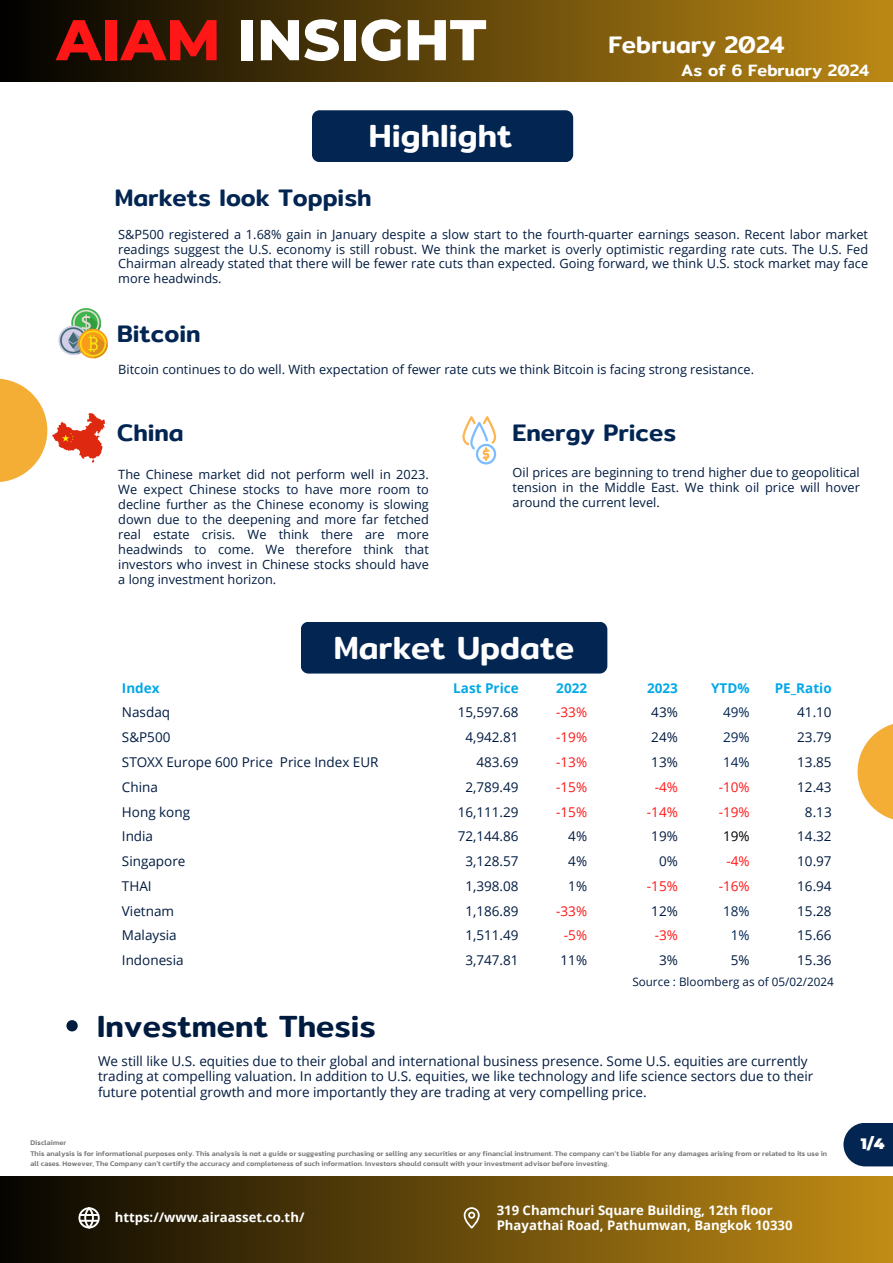
<style>
.page{position:relative;width:893px;height:1263px;background:#fff}
.page>*{position:absolute;margin:0;border:0;box-sizing:border-box;transform-origin:0 0}
.t1{font:800 57.3px "Montserrat";color:#fff}
.t2{font:500 32.1px "Mitr";color:#fff}
.t3{font:500 30.75px "Mitr";color:#001b40}
.t4{font:500 24px "Mitr";color:#032552}
.t5{font:500 24px "Mitr";color:#fff}
.t6{font:500 16.5px "Mitr";color:#fff}
.t7{font:900 15px "Montserrat";color:#fff}
.t8{font:13.5px/15.8px "Open Sans";color:#001b40}
.t9{font:13.5px "Open Sans";color:#ff1616}
.t10{font:700 13.5px "Open Sans";color:#03a8e8}
.t11{font:13.5px "Open Sans";color:#032552}
.t12{font:13.5px "Open Sans";color:#000}
.t13{font:700 13.2px/15.3px "Open Sans";color:#fff}
.t14{font:12.75px/14.9px "Open Sans";color:#001b40;text-align:justify}
.t15{font:11.7px "Open Sans";color:#001b40}
.t16{font:500 7.2px/10.9px "Kanit";letter-spacing:.01em;color:#737373}
.s1{color:#ff1616}
</style>
<div class="page">
<div style="left:0;top:1176px;width:892px;height:86px;background:linear-gradient(to right,#060501,#c18c15)"></div>
<svg style="left:463px;top:1206px;width:16px;height:22px"></svg>
<svg style="left:78px;top:1206px;width:22px;height:22px"></svg>
<svg style="left:857px;top:724px;width:35px;height:95px"></svg>
<div style="left:0;top:0;width:892px;height:82px;background:linear-gradient(to right,#010000,#bb8815)"></div>
<div style="left:312px;top:110px;width:261px;height:52px;background:#032552;border-radius:8px"></div>
<div style="left:843px;top:1122px;width:49px;height:44px;background:#032552"></div>
<svg style="left:71px;top:308px;width:30px;height:29px"></svg>
<svg style="left:58px;top:310px;width:50px;height:48px"></svg>
<svg style="left:462px;top:416px;width:34px;height:48px"></svg>
<div style="left:301px;top:621px;width:306px;height:52px;background:#032552;border-radius:8px"></div>
<svg style="left:0;top:378px;width:105px;height:104px"></svg>
<svg style="left:66px;top:1020px;width:12px;height:11px"></svg>
<p class="t1" style="left:56px;top:5px;width:431px"><span class="s1">AIAM</span> INSIGHT</p>
<p class="t2" style="left:369px;top:110px;width:145px">Highlight</p>
<p class="t4" style="left:115px;top:178px;width:258px">Markets look Toppish</p>
<p class="t5" style="left:608px;top:26px;width:178px">February 2024</p>
<p class="t6" style="left:681px;top:57px;width:189px">As of 6 February 2024</p>
<p class="t14" style="left:118px;top:226px;width:751px">S&amp;P500 registered a 1.68% gain in January despite a slow start to the fourth-quarter earnings season. Recent labor market readings suggest the U.S. economy is still robust. We think the market is overly optimistic regarding rate cuts. The U.S. Fed Chairman already stated that there will be fewer rate cuts than expected. Going forward, we think U.S. stock market may face more headwinds.</p>
<p class="t4" style="left:117px;top:314px;width:85px">Bitcoin</p>
<p class="t14" style="left:118px;top:361px;width:637px">Bitcoin continues to do well. With expectation of fewer rate cuts we think Bitcoin is facing strong resistance.</p>
<p class="t4" style="left:117px;top:413px;width:68px">China</p>
<p class="t14" style="left:118px;top:467px;width:312px">The Chinese market did not perform well in 2023.<br>We expect Chinese stocks to have more room to decline further as the Chinese economy is slowing down due to the deepening and more far fetched real estate crisis. We think there are more headwinds to come. We therefore think that investors who invest in Chinese stocks should have a long investment horizon.</p>
<p class="t4" style="left:512px;top:413px;width:165px">Energy Prices</p>
<p class="t14" style="left:512px;top:464px;width:349px">Oil prices are beginning to trend higher due to geopolitical tension in the Middle East. We think oil price will hover around the current level.</p>
<p class="t2" style="left:333px;top:621px;width:242px">Market Update</p>
<h1 class="t10" style="left:122px;top:678px;width:39px">Index</h1>
<h4 class="t10" style="left:453px;top:678px;width:67px">Last Price</h4>
<p class="t10" style="left:556px;top:678px;width:32px">2022</p>
<h2 class="t10" style="left:647px;top:678px;width:32px">2023</h2>
<p class="t10" style="left:711px;top:678px;width:40px">YTD%</p>
<p class="t10" style="left:774px;top:678px;width:58px">PE_Ratio</p>
<p class="t8" style="left:122px;top:704px;width:50px">Nasdaq</p>
<p class="t8" style="left:457px;top:704px;width:62px">15,597.68</p>
<p class="t9" style="left:556px;top:703px;width:32px">-33%</p>
<p class="t8" style="left:651px;top:704px;width:28px">43%</p>
<p class="t11" style="left:723px;top:703px;width:28px">49%</p>
<p class="t8" style="left:797px;top:704px;width:36px">41.10</p>
<p class="t8" style="left:122px;top:729px;width:50px">S&amp;P500</p>
<p class="t8" style="left:465px;top:729px;width:55px">4,942.81</p>
<p class="t9" style="left:556px;top:727px;width:32px">-19%</p>
<p class="t8" style="left:651px;top:729px;width:28px">24%</p>
<h2 class="t11" style="left:723px;top:727px;width:28px">29%</h2>
<p class="t8" style="left:797px;top:729px;width:36px">23.79</p>
<p class="t8" style="left:122px;top:753px;width:258px">STOXX Europe 600 Price Price Index EUR</p>
<p class="t8" style="left:476px;top:753px;width:44px">483.69</p>
<p class="t9" style="left:556px;top:752px;width:32px">-13%</p>
<p class="t8" style="left:651px;top:753px;width:28px">13%</p>
<p class="t11" style="left:723px;top:752px;width:28px">14%</p>
<p class="t8" style="left:797px;top:753px;width:36px">13.85</p>
<p class="t8" style="left:122px;top:778px;width:37px">China</p>
<p class="t8" style="left:465px;top:778px;width:55px">2,789.49</p>
<p class="t9" style="left:556px;top:777px;width:32px">-15%</p>
<p class="t9" style="left:654px;top:777px;width:25px">-4%</p>
<p class="t9" style="left:718px;top:777px;width:32px">-10%</p>
<p class="t8" style="left:797px;top:778px;width:36px">12.43</p>
<p class="t8" style="left:122px;top:803px;width:70px">Hong kong</p>
<p class="t8" style="left:457px;top:803px;width:62px">16,111.29</p>
<p class="t9" style="left:556px;top:802px;width:32px">-15%</p>
<p class="t9" style="left:647px;top:802px;width:32px">-14%</p>
<p class="t9" style="left:718px;top:802px;width:32px">-19%</p>
<p class="t8" style="left:804px;top:803px;width:28px">8.13</p>
<p class="t8" style="left:122px;top:828px;width:33px">India</p>
<p class="t8" style="left:457px;top:828px;width:62px">72,144.86</p>
<p class="t8" style="left:568px;top:828px;width:20px">4%</p>
<p class="t8" style="left:651px;top:828px;width:28px">19%</p>
<p class="t12" style="left:723px;top:826px;width:28px">19%</p>
<p class="t8" style="left:797px;top:828px;width:36px">14.32</p>
<p class="t8" style="left:122px;top:852px;width:65px">Singapore</p>
<p class="t8" style="left:465px;top:852px;width:55px">3,128.57</p>
<p class="t8" style="left:568px;top:852px;width:20px">4%</p>
<p class="t8" style="left:659px;top:852px;width:20px">0%</p>
<p class="t9" style="left:726px;top:851px;width:25px">-4%</p>
<p class="t8" style="left:797px;top:852px;width:36px">10.97</p>
<p class="t8" style="left:122px;top:877px;width:31px">THAI</p>
<p class="t8" style="left:465px;top:877px;width:55px">1,398.08</p>
<p class="t8" style="left:568px;top:877px;width:20px">1%</p>
<p class="t9" style="left:647px;top:876px;width:32px">-15%</p>
<p class="t9" style="left:718px;top:876px;width:32px">-16%</p>
<p class="t8" style="left:797px;top:877px;width:36px">16.94</p>
<p class="t8" style="left:122px;top:902px;width:54px">Vietnam</p>
<p class="t8" style="left:465px;top:902px;width:55px">1,186.89</p>
<p class="t9" style="left:556px;top:901px;width:32px">-33%</p>
<p class="t8" style="left:651px;top:902px;width:28px">12%</p>
<p class="t11" style="left:723px;top:901px;width:28px">18%</p>
<p class="t8" style="left:797px;top:902px;width:36px">15.28</p>
<p class="t8" style="left:122px;top:927px;width:56px">Malaysia</p>
<p class="t8" style="left:465px;top:927px;width:55px">1,511.49</p>
<p class="t9" style="left:564px;top:925px;width:25px">-5%</p>
<p class="t9" style="left:654px;top:925px;width:25px">-3%</p>
<p class="t11" style="left:730px;top:925px;width:20px">1%</p>
<p class="t8" style="left:797px;top:927px;width:36px">15.66</p>
<p class="t8" style="left:122px;top:951px;width:63px">Indonesia</p>
<p class="t8" style="left:465px;top:951px;width:55px">3,747.81</p>
<p class="t8" style="left:560px;top:951px;width:28px">11%</p>
<p class="t8" style="left:659px;top:951px;width:20px">3%</p>
<p class="t8" style="left:730px;top:951px;width:20px">5%</p>
<p class="t8" style="left:797px;top:951px;width:36px">15.36</p>
<p class="t3" style="left:97px;top:1001px;width:280px">Investment Thesis</p>
<p class="t15" style="left:632px;top:973px;width:203px">Source : Bloomberg as of 05/02/2024</p>
<p class="t8" style="left:98px;top:1052px;width:716px">We still like U.S. equities due to their global and international business presence. Some U.S. equities are currently trading at compelling valuation. In addition to U.S. equities, we like technology and life science sectors due to their future potential growth and more importantly they are trading at very compelling price.</p>
<p class="t16" style="left:30px;top:1136px;width:37px">Disclaimer</p>
<p class="t16" style="left:30px;top:1147px;width:798px">This analysis is for informational purposes only. This analysis is not a guide or suggesting purchasing or selling any securities or any financial instrument. The company can’t be liable for any damages arising from or related to its use in all cases. However, The Company can’t certify the accuracy and completeness of such information. Investors should consult with your investment advisor before investing.</p>
<p class="t13" style="left:115px;top:1209px;width:191px">https://www.airaasset.co.th/</p>
<p class="t13" style="left:496px;top:1201px;width:297px">319 Chamchuri Square Building, 12th floor<br>Phayathai Road, Pathumwan, Bangkok 10330</p>
<p class="t7" style="left:860px;top:1133px;width:25px">1/4</p>
</div>
